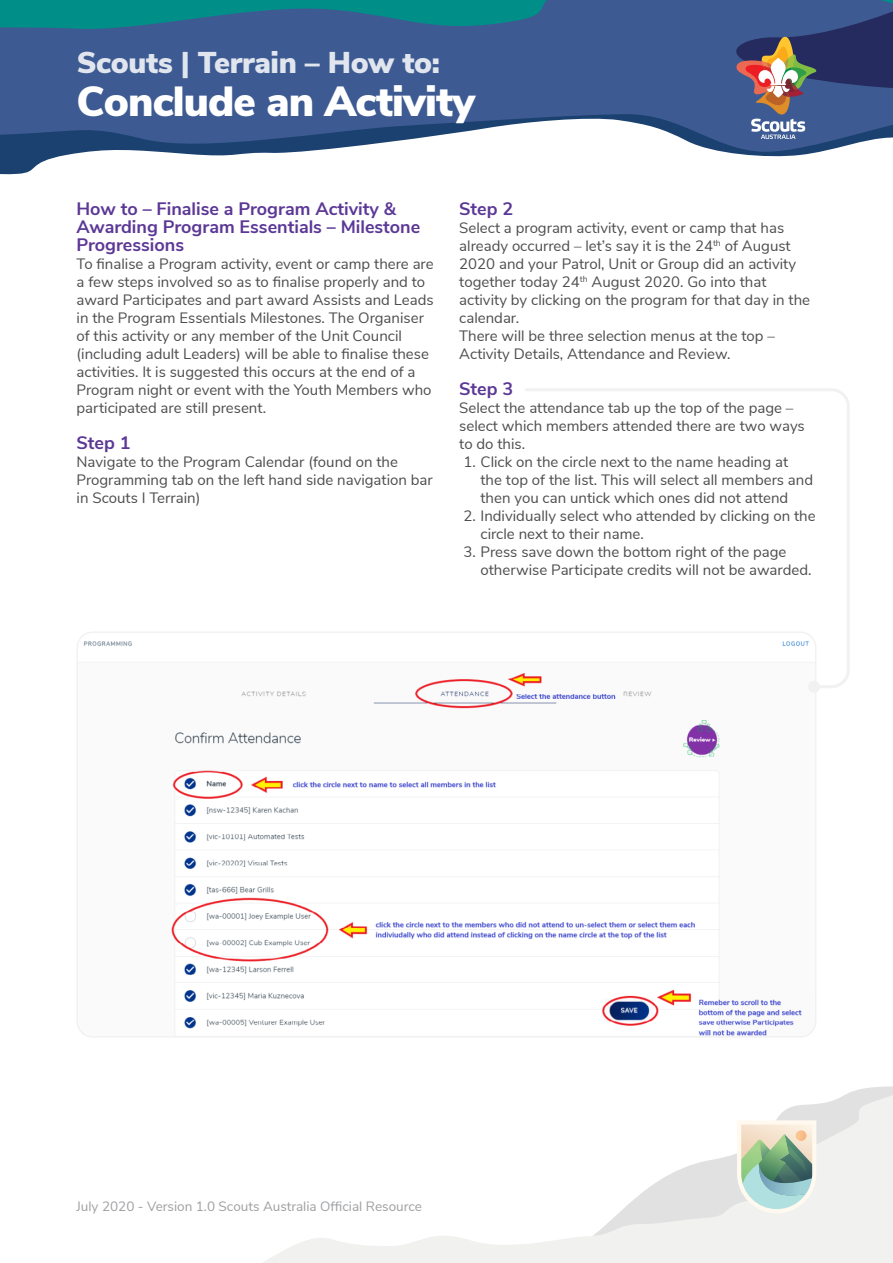
<style>
.page{position:relative;width:893px;height:1263px;background:#fff}
.page>*{position:absolute;margin:0;border:0;box-sizing:border-box;transform-origin:0 0}
.t1{font:900 42px "Nunito Sans";letter-spacing:-.02em;color:#fff}
.t2{font:900 30px "Nunito Sans";letter-spacing:-.01em;color:#fff}
.t3{font:700 18px/18px "Nunito Sans";color:#5c3896}
.t4{font:15px/18px "Nunito Sans";color:#4d4d4f}
.t5{font:13.5px "Nunito Sans";color:#9d9fa2}
</style>
<div class="page">
<svg style="left:263px;top:1086px;width:630px;height:177px"></svg>
<svg style="left:0;top:139px;width:875px;height:36px"></svg>
<img style="left:77px;top:633px;width:739px;height:404px">
<svg style="left:523px;top:388px;width:327px;height:302px"></svg>
<div style="left:808px;top:681px;width:12px;height:12px;background:#f1f1f2;border-radius:50%"></div>
<svg style="left:737px;top:1120px;width:79px;height:93px"></svg>
<svg style="left:0;top:0;width:893px;height:139px;background:#3e628f"></svg>
<h2 class="t2" style="left:77px;top:40px;width:365px">Scouts | Terrain – How to:</h2>
<h1 class="t1" style="left:77px;top:71px;width:400px">Conclude an Activity</h1>
<p class="t3" style="left:77px;top:198px;width:345px">How to – Finalise a Program Activity &amp;<br>Awarding Program Essentials – Milestone<br>Progressions</p>
<p class="t4" style="left:77px;top:253px;width:359px">To finalise a Program activity, event or camp there are a few steps involved so as to finalise properly and to award Participates and part award Assists and Leads in the Program Essentials Milestones. The Organiser of this activity or any member of the Unit Council (including adult Leaders) will be able to finalise these activities. It is suggested this occurs at the end of a Program night or event with the Youth Members who participated are still present.</p>
<p class="t3" style="left:77px;top:432px;width:56px">Step 1</p>
<p class="t4" style="left:77px;top:451px;width:358px">Navigate to the Program Calendar (found on the<br>Programming tab on the left hand side navigation bar in Scouts I Terrain)</p>
<p class="t3" style="left:459px;top:198px;width:56px">Step 2</p>
<p class="t4" style="left:459px;top:217px;width:352px">Select a program activity, event or camp that has already occurred – let’s say it is the 24<sup>th</sup> of August 2020 and your Patrol, Unit or Group did an activity together today 24<sup>th</sup> August 2020. Go into that activity by clicking on the program for that day in the calendar.<br>There will be three selection menus at the top – Activity Details, Attendance and Review.</p>
<p class="t3" style="left:459px;top:378px;width:56px">Step 3</p>
<p class="t4" style="left:459px;top:397px;width:347px">Select the attendance tab up the top of the page – select which members attended there are two ways to do this.</p>
<p class="t4" style="left:480px;top:451px;width:334px;text-indent:-17px">1. Click on the circle next to the name heading at the top of the list. This will select all members and then you can untick which ones did not attend</p>
<p class="t4" style="left:480px;top:505px;width:337px;text-indent:-17px">2. Individually select who attended by clicking on the circle next to their name.</p>
<p class="t4" style="left:480px;top:541px;width:333px;text-indent:-17px">3. Press save down the bottom right of the page otherwise Participate credits will not be awarded.</p>
<p class="t5" style="left:77px;top:1196px;width:347px">July 2020 - Version 1.0 Scouts Australia Official Resource</p>
</div>
